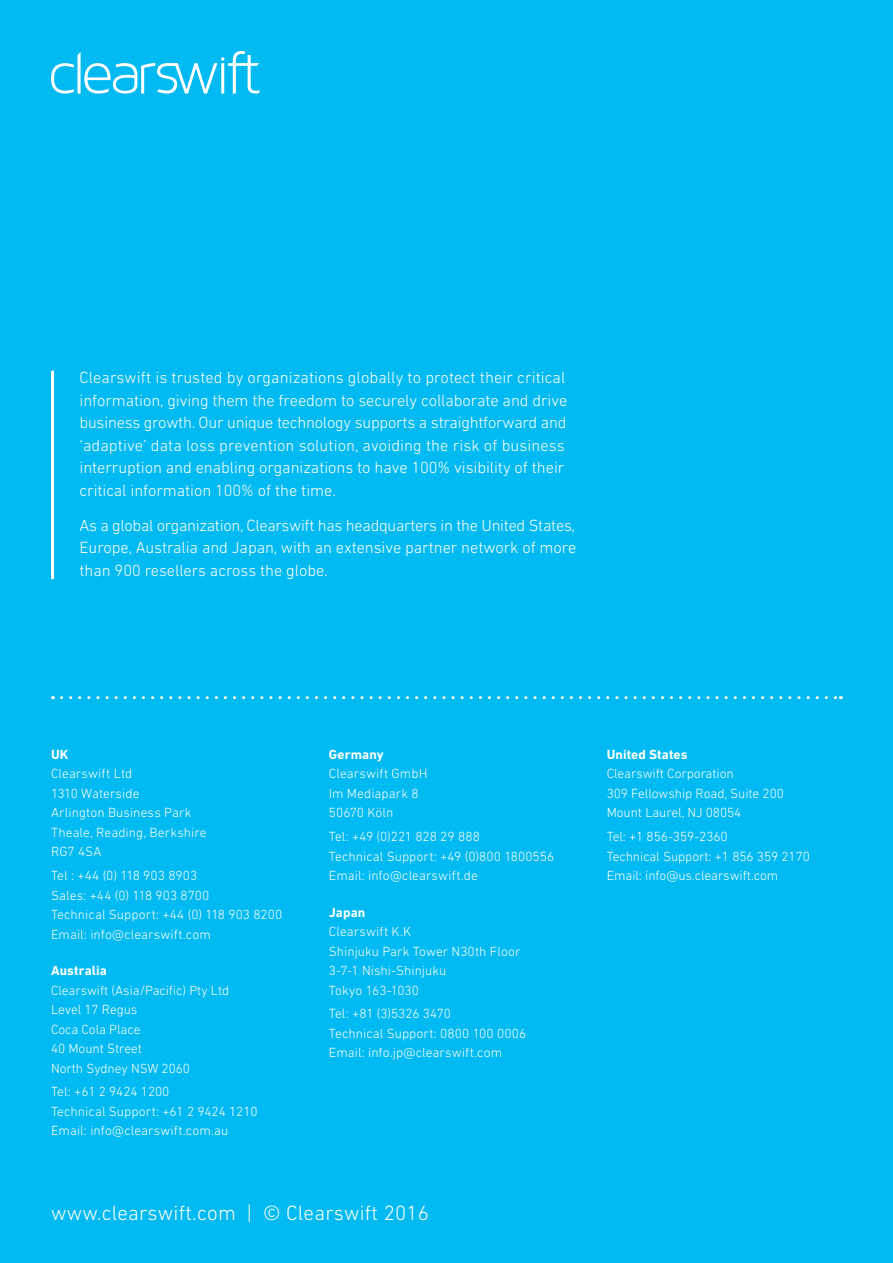
<style>
.page{position:relative;width:893px;height:1263px;background:#00baf1}
.page>*{position:absolute;margin:0;border:0;box-sizing:border-box;transform-origin:0 0}
.t1{font:300 21px "DIN Next LT Pro";letter-spacing:.01em;color:#fff}
.t2{font:300 16.5px/22.5px "DIN Next LT Pro";letter-spacing:-.005em;color:#fff}
.Legal{font:300 13.5px "DIN Next LT Pro";color:#fff}
.Legal-2{font:700 13.5px "DIN Next LT Pro";letter-spacing:.005em;color:#fff}
</style>
<div class="page">
<svg style="left:61px;top:696px;width:780px;height:3px"></svg>
<svg style="left:51px;top:51px;width:208px;height:43px"></svg>
<hr style="left:51px;top:371px;width:3px;height:208px;background:#fff">
<p class="t2" style="left:80px;top:366px;width:489px">Clearswift is trusted by organizations globally to protect their critical information, giving them the freedom to securely collaborate and drive business growth. Our unique technology supports a straightforward and ‘adaptive’ data loss prevention solution, avoiding the risk of business interruption and enabling organizations to have 100% visibility of their critical information 100% of the time.</p>
<p class="t2" style="left:80px;top:514px;width:498px;text-align:justify">As a global organization, Clearswift has headquarters in the United States, Europe, Australia and Japan, with an extensive partner network of more than 900 resellers across the globe.</p>
<p class="Legal-2" style="left:51px;top:746px;width:19px">UK</p>
<p class="Legal" style="left:51px;top:766px;width:83px">Clearswift Ltd</p>
<p class="Legal" style="left:51px;top:785px;width:90px">1310 Waterside</p>
<p class="Legal" style="left:51px;top:805px;width:142px">Arlington Business Park</p>
<p class="Legal" style="left:51px;top:824px;width:157px">Theale, Reading, Berkshire</p>
<p class="Legal" style="left:51px;top:844px;width:52px">RG7 4SA</p>
<p class="Legal" style="left:51px;top:868px;width:148px">Tel : +44 (0) 118 903 8903</p>
<p class="Legal" style="left:51px;top:887px;width:160px">Sales: +44 (0) 118 903 8700</p>
<p class="Legal" style="left:51px;top:907px;width:233px">Technical Support: +44 (0) 118 903 8200</p>
<p class="Legal" style="left:51px;top:926px;width:161px">Email: info@clearswift.com</p>
<p class="Legal-2" style="left:51px;top:963px;width:57px">Australia</p>
<p class="Legal" style="left:51px;top:982px;width:180px">Clearswift (Asia/Pacific) Pty Ltd</p>
<p class="Legal" style="left:51px;top:1002px;width:88px">Level 17 Regus</p>
<p class="Legal" style="left:51px;top:1021px;width:91px">Coca Cola Place</p>
<p class="Legal" style="left:51px;top:1041px;width:92px">40 Mount Street</p>
<p class="Legal" style="left:51px;top:1060px;width:141px">North Sydney NSW 2060</p>
<p class="Legal" style="left:51px;top:1084px;width:120px">Tel: +61 2 9424 1200</p>
<p class="Legal" style="left:51px;top:1103px;width:208px">Technical Support: +61 2 9424 1210</p>
<p class="Legal" style="left:51px;top:1123px;width:179px">Email: info@clearswift.com.au</p>
<p class="Legal-2" style="left:329px;top:746px;width:56px">Germany</p>
<p class="Legal" style="left:329px;top:766px;width:100px">Clearswift GmbH</p>
<p class="Legal" style="left:329px;top:785px;width:91px">Im Mediapark 8</p>
<p class="Legal" style="left:329px;top:805px;width:66px">50670 Köln</p>
<p class="Legal" style="left:329px;top:829px;width:153px">Tel: +49 (0)221 828 29 888</p>
<p class="Legal" style="left:329px;top:848px;width:227px">Technical Support: +49 (0)800 1800556</p>
<p class="Legal" style="left:329px;top:868px;width:150px">Email: info@clearswift.de</p>
<p class="Legal-2" style="left:329px;top:904px;width:38px">Japan</p>
<p class="Legal" style="left:329px;top:924px;width:84px">Clearswift K.K</p>
<p class="Legal" style="left:329px;top:943px;width:193px">Shinjuku Park Tower N30th Floor</p>
<p class="Legal" style="left:329px;top:963px;width:119px">3-7-1 Nishi-Shinjuku</p>
<p class="Legal" style="left:329px;top:982px;width:92px">Tokyo 163-1030</p>
<p class="Legal" style="left:329px;top:1006px;width:124px">Tel: +81 (3)5326 3470</p>
<p class="Legal" style="left:329px;top:1025px;width:199px">Technical Support: 0800 100 0006</p>
<p class="Legal" style="left:329px;top:1045px;width:175px">Email: info.jp@clearswift.com</p>
<p class="t1" style="left:51px;top:1201px;width:379px">www.clearswift.com | © Clearswift 2016</p>
<p class="Legal-2" style="left:607px;top:746px;width:82px">United States</p>
<p class="Legal" style="left:607px;top:766px;width:129px">Clearswift Corporation</p>
<p class="Legal" style="left:607px;top:785px;width:179px">309 Fellowship Road, Suite 200</p>
<p class="Legal" style="left:607px;top:805px;width:136px">Mount Laurel, NJ 08054</p>
<p class="Legal" style="left:607px;top:829px;width:123px">Tel: +1 856-359-2360</p>
<p class="Legal" style="left:607px;top:848px;width:205px">Technical Support: +1 856 359 2170</p>
<p class="Legal" style="left:607px;top:868px;width:173px">Email: info@us.clearswift.com</p>
</div>
